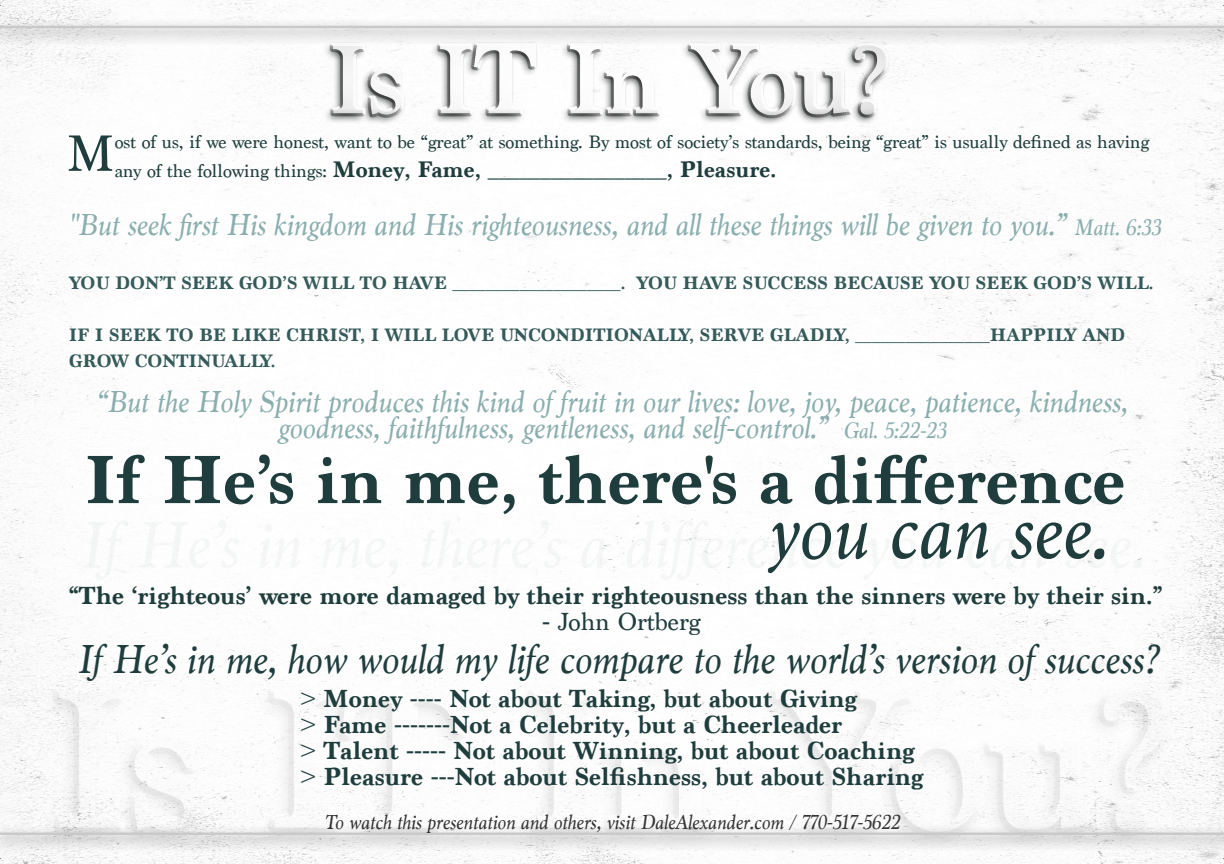
<style>
.page{position:relative;width:1224px;height:864px;background:#fff}
.page>*{position:absolute;margin:0;border:0;box-sizing:border-box;transform-origin:0 0}
.t1{font:italic 83px "Marion";color:#1f3d3d}
.t2{font:700 71.2px "Marion";color:#1f3d3d}
.t3{font:53.2px "Marion";color:#1f3d3d}
.t4{font:italic 42.6px "Marion";color:#1f3d3d}
.t5{font:italic 32px/26px "Marion";color:#8baeaf;text-align:center}
.t6{font:700 26px/26px "Marion";color:#1f3d3d}
.t7{font:26px "Marion";color:#1f3d3d}
.t8{font:700 23.8px "Marion";color:#1f3d3d}
.t9{font:italic 21.4px "Marion";color:#333434}
.t10{font:700 19px/25.6px "Marion";color:#355a5a}
.t11{font:19px "Marion";color:#1f3d3d}
.s1{font-weight:400;font-size:19px}
.s2{font-size:23.8px}
.s3{font-weight:700}
.s4{font-family:"Garamond";font-weight:400}
</style>
<div class="page">
<img style="left:0;top:0;width:1224px;height:864px">
<div style="left:0;top:825px;width:1224px;height:28px;background:#231f20;opacity:.75"></div>
<hr style="left:0;top:833px;width:1224px;height:2px;background:#c9c9c9">
<div style="left:0;top:18px;width:1224px;height:28px;background:#231f20;opacity:.75"></div>
<hr style="left:0;top:26px;width:1224px;height:2px;background:#c9c9c9">
<img style="left:185px;top:0;width:854px;height:500px">
<h3 class="t3" style="left:67px;top:122px;width:49px">M</h3>
<p class="t11" style="left:115px;top:131px;width:1036px">ost of us, if we were honest, want to be “great” at something. By most of society’s standards, being “great” is usually defined as having</p>
<p class="t8" style="left:115px;top:155px;width:663px"><span class="s1">any of the following things:</span> Money, Fame, _________________, Pleasure.</p>
<p class="t5" style="left:69px;top:211px;width:1093px">"But seek first His kingdom and His righteousness, and all these things will be given to you.” <span class="s2">Matt. 6:33</span></p>
<p class="t10" style="left:69px;top:271px;width:1086px">YOU DON’T SEEK GOD’S WILL TO HAVE ____________________. YOU HAVE SUCCESS BECAUSE YOU SEEK GOD’S WILL.</p>
<p class="t10" style="left:69px;top:323px;width:1058px">IF I SEEK TO BE LIKE CHRIST, I WILL LOVE UNCONDITIONALLY, SERVE GLADLY, ________________HAPPILY AND<br>GROW CONTINUALLY.</p>
<p class="t5" style="left:96px;top:388px;width:1033px">“But the Holy Spirit produces this kind of fruit in our lives: love, joy, peace, patience, kindness, goodness, faithfulness, gentleness, and self-control.” <span class="s2">Gal. 5:22-23</span></p>
<h2 class="t2" style="left:84px;top:438px;width:1043px">If He’s in me, there's a difference</h2>
<h1 class="t1" style="left:767px;top:477px;width:342px">you can see.</h1>
<p class="t6" style="left:69px;top:583px;width:1095px">“The ‘righteous’ were more damaged by their righteousness than the sinners were by their sin.”</p>
<p class="t7" style="left:542px;top:606px;width:160px"><span class="s3">-</span> John Ortberg</p>
<h3 class="t4" style="left:77px;top:631px;width:1083px">If He’s in me, how would my life compare to the world’s version of success?</h3>
<p class="t6" style="left:300px;top:686px;width:626px"><span class="s4">&gt;</span> Money ---- Not about Taking, but about Giving<br><span class="s4">&gt;</span> Fame -------Not a Celebrity, but a Cheerleader<br><span class="s4">&gt;</span> Talent ----- Not about Winning, but about Coaching <span class="s4">&gt;</span> Pleasure ---Not about Selfishness, but about Sharing</p>
<p class="t9" style="left:325px;top:808px;width:577px">To watch this presentation and others, visit DaleAlexander.com / 770-517-5622</p>
</div>
